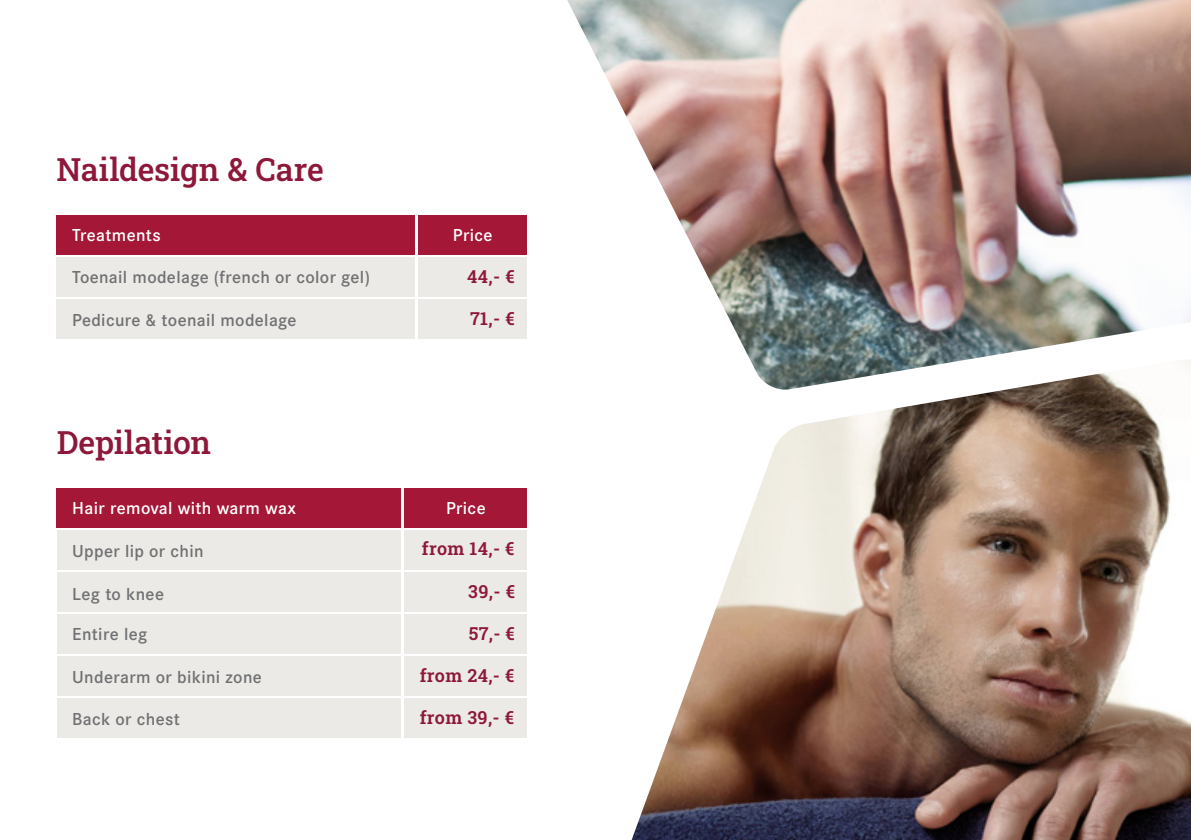
<style>
.page{position:relative;width:1191px;height:840px;background:#fff}
.page>*{position:absolute;margin:0;border:0;box-sizing:border-box;transform-origin:0 0}
.t1{font:500 32px "Roboto Slab";letter-spacing:-.005em;color:#8e1839}
.t2{font:600 18px "Corporate S";letter-spacing:.02em;color:#707173}
.t3{font:600 18px "Roboto Slab";letter-spacing:.02em;color:#8e1839}
.t4{font:600 18px "Corporate S";letter-spacing:.02em;color:#fff}
</style>
<div class="page">
<img style="left:567px;top:0;width:624px;height:359px">
<img style="left:632px;top:359px;width:559px;height:480px">
<div style="left:404px;top:530px;width:123px;height:39px;background:#eceae6"></div>
<div style="left:404px;top:656px;width:123px;height:39px;background:#eceae6"></div>
<div style="left:404px;top:698px;width:123px;height:39px;background:#eceae6"></div>
<div style="left:404px;top:572px;width:123px;height:39px;background:#eceae6"></div>
<div style="left:404px;top:614px;width:123px;height:39px;background:#eceae6"></div>
<div style="left:57px;top:530px;width:344px;height:39px;background:#eceae6"></div>
<div style="left:57px;top:488px;width:344px;height:39px;background:#a41737"></div>
<div style="left:57px;top:656px;width:344px;height:39px;background:#eceae6"></div>
<div style="left:57px;top:698px;width:344px;height:39px;background:#eceae6"></div>
<div style="left:404px;top:488px;width:123px;height:39px;background:#a41737"></div>
<div style="left:57px;top:572px;width:343px;height:39px;background:#eceae6"></div>
<div style="left:57px;top:614px;width:343px;height:39px;background:#eceae6"></div>
<div style="left:56px;top:215px;width:358px;height:39px;background:#a41737"></div>
<div style="left:418px;top:215px;width:109px;height:39px;background:#a41737"></div>
<div style="left:418px;top:299px;width:109px;height:39px;background:#eceae6"></div>
<div style="left:418px;top:257px;width:109px;height:39px;background:#eceae6"></div>
<div style="left:56px;top:299px;width:358px;height:39px;background:#eceae6"></div>
<div style="left:56px;top:257px;width:358px;height:39px;background:#eceae6"></div>
<h1 class="t1" style="left:56px;top:147px;width:269px">Naildesign &amp; Care</h1>
<p class="t4" style="left:72px;top:224px;width:90px">Treatments</p>
<p class="t4" style="left:453px;top:224px;width:41px">Price</p>
<p class="t2" style="left:72px;top:267px;width:299px">Toenail modelage (french or color gel)</p>
<p class="t2" style="left:72px;top:309px;width:226px">Pedicure &amp; toenail modelage</p>
<h1 class="t1" style="left:57px;top:420px;width:156px">Depilation</h1>
<p class="t3" style="left:467px;top:264px;width:49px">44,- €</p>
<p class="t3" style="left:470px;top:306px;width:46px">71,- €</p>
<p class="t4" style="left:72px;top:497px;width:225px">Hair removal with warm wax</p>
<p class="t4" style="left:446px;top:497px;width:41px">Price</p>
<p class="t3" style="left:422px;top:536px;width:94px">from 14,- €</p>
<p class="t2" style="left:72px;top:540px;width:133px">Upper lip or chin</p>
<p class="t2" style="left:72px;top:583px;width:93px">Leg to knee</p>
<p class="t2" style="left:72px;top:623px;width:76px">Entire leg</p>
<p class="t3" style="left:468px;top:579px;width:48px">39,- €</p>
<p class="t3" style="left:469px;top:621px;width:48px">57,- €</p>
<p class="t2" style="left:72px;top:666px;width:191px">Underarm or bikini zone</p>
<p class="t2" style="left:72px;top:708px;width:109px">Back or chest</p>
<p class="t3" style="left:420px;top:663px;width:96px">from 24,- €</p>
<p class="t3" style="left:420px;top:705px;width:96px">from 39,- €</p>
</div>
